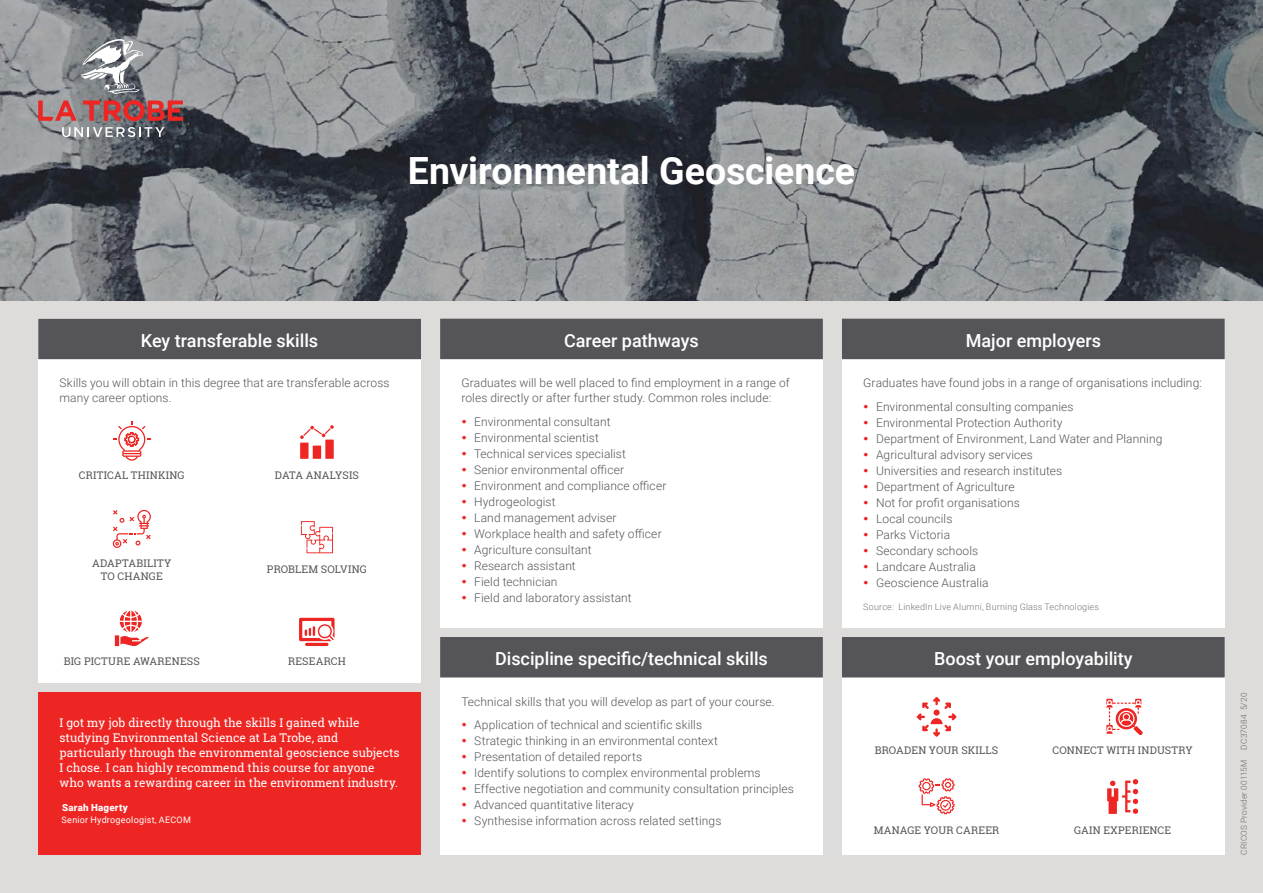
<style>
.page{position:relative;width:1263px;height:893px;background:#fff}
.page>*{position:absolute;margin:0;border:0;box-sizing:border-box;transform-origin:0 0}
.Course_title{font:700 37.5px "Roboto";letter-spacing:-.005em;color:#fff}
.Subheading_1{font:500 18px "Roboto";color:#fff}
.Body{font:300 12px/15px "Roboto";letter-spacing:.01em;color:#555559}
.Testimonial___Body{font:12px/15px "Roboto Slab";color:#fff}
.Proof_point{font:10.5px/12.6px "Roboto Slab";letter-spacing:.015em;color:#555559;text-align:center}
.Proof_point-2{font:10.5px "Roboto Slab";letter-spacing:-.005em;color:#555559}
.Testimonial___Name{font:900 9.75px "Roboto";letter-spacing:.025em;color:#fff}
.Source___Disclaimer{font:300 9px "Roboto";letter-spacing:.02em;color:#75767a}
.Testimonial___Title{font:9px "Roboto";letter-spacing:.025em;color:#fff}
.t1{font:300 8.25px "Roboto";letter-spacing:.025em;color:#69696d}
</style>
<div class="page">
<div style="left:0;top:301px;width:1263px;height:592px;background:#dedcda"></div>
<svg style="left:0;top:0;width:1263px;height:301px;background:#707478"></svg>
<div style="left:38px;top:693px;width:383px;height:162px;background:#ed2623"></div>
<div style="left:440px;top:637px;width:383px;height:218px;background:#fff"></div>
<div style="left:440px;top:637px;width:383px;height:40px;background:#555559"></div>
<div style="left:440px;top:319px;width:383px;height:308px;background:#fff"></div>
<div style="left:440px;top:319px;width:383px;height:40px;background:#555559"></div>
<div style="left:842px;top:319px;width:383px;height:308px;background:#fff"></div>
<div style="left:842px;top:319px;width:383px;height:40px;background:#555559"></div>
<div style="left:38px;top:319px;width:383px;height:364px;background:#fff"></div>
<div style="left:38px;top:319px;width:383px;height:40px;background:#555559"></div>
<svg style="left:38px;top:100px;width:39px;height:21px"></svg>
<svg style="left:83px;top:100px;width:100px;height:21px;background:#ae4b4c"></svg>
<svg style="left:62px;top:127px;width:102px;height:10px"></svg>
<svg style="left:80px;top:38px;width:63px;height:56px"></svg>
<div style="left:842px;top:637px;width:383px;height:218px;background:#fff"></div>
<div style="left:842px;top:637px;width:383px;height:40px;background:#555559"></div>
<svg style="left:1106px;top:699px;width:37px;height:36px"></svg>
<svg style="left:919px;top:778px;width:35px;height:36px"></svg>
<svg style="left:1107px;top:779px;width:31px;height:35px"></svg>
<svg style="left:917px;top:697px;width:39px;height:40px"></svg>
<svg style="left:113px;top:421px;width:37px;height:40px"></svg>
<div style="left:313px;top:446px;width:8px;height:13px;background:#ed2623"></div>
<div style="left:325px;top:440px;width:9px;height:19px;background:#ed2623"></div>
<div style="left:300px;top:443px;width:9px;height:16px;background:#ed2623"></div>
<svg style="left:300px;top:425px;width:34px;height:14px"></svg>
<svg style="left:113px;top:510px;width:38px;height:38px"></svg>
<svg style="left:301px;top:521px;width:32px;height:32px"></svg>
<svg style="left:115px;top:610px;width:34px;height:36px"></svg>
<hr style="left:305px;top:643px;width:23px;height:3px;background:#ed2623;border-radius:2px">
<svg style="left:299px;top:618px;width:36px;height:23px"></svg>
<p class="Course_title" style="left:408px;top:144px;width:449px">Environmental Geoscience</p>
<p class="Subheading_1" style="left:141px;top:328px;width:179px">Key transferable skills</p>
<p class="Body" style="left:60px;top:375px;width:332px">Skills you will obtain in this degree that are transferable across many career options.</p>
<p class="Proof_point" style="left:79px;top:468px;width:107px">CRITICAL THINKING</p>
<p class="Proof_point-2" style="left:275px;top:467px;width:85px">DATA ANALYSIS</p>
<p class="Proof_point" style="left:92px;top:557px;width:81px">ADAPTABILITY<br>TO CHANGE</p>
<p class="Proof_point" style="left:267px;top:562px;width:101px">PROBLEM SOLVING</p>
<p class="Proof_point" style="left:64px;top:655px;width:137px">BIG PICTURE AWARENESS</p>
<p class="Proof_point" style="left:288px;top:655px;width:59px">RESEARCH</p>
<p class="Testimonial___Body" style="left:60px;top:715px;width:342px">I got my job directly through the skills I gained while studying Environmental Science at La Trobe, and particularly through the environmental geoscience subjects I chose. I can highly recommend this course for anyone who wants a rewarding career in the environment industry.</p>
<p class="Testimonial___Name" style="left:62px;top:800px;width:67px">Sarah Hagerty</p>
<p class="Testimonial___Title" style="left:62px;top:813px;width:131px">Senior Hydrogeologist, AECOM</p>
<p class="Subheading_1" style="left:564px;top:328px;width:136px">Career pathways</p>
<p class="Body" style="left:461px;top:375px;width:330px">Graduates will be well placed to find employment in a range of roles directly or after further study. Common roles include:</p>
<p class="Body" style="left:474px;top:414px;width:138px">Environmental consultant</p>
<p class="Body" style="left:474px;top:430px;width:126px">Environmental scientist</p>
<p class="Body" style="left:474px;top:446px;width:153px">Technical services specialist</p>
<p class="Body" style="left:474px;top:462px;width:152px">Senior environmental officer</p>
<p class="Body" style="left:474px;top:478px;width:194px">Environment and compliance officer</p>
<p class="Body" style="left:474px;top:494px;width:83px">Hydrogeologist</p>
<p class="Body" style="left:474px;top:510px;width:144px">Land management adviser</p>
<p class="Body" style="left:474px;top:526px;width:189px">Workplace health and safety officer</p>
<p class="Body" style="left:474px;top:542px;width:119px">Agriculture consultant</p>
<p class="Body" style="left:474px;top:558px;width:103px">Research assistant</p>
<p class="Body" style="left:474px;top:574px;width:85px">Field technician</p>
<p class="Body" style="left:474px;top:590px;width:159px">Field and laboratory assistant</p>
<p class="Subheading_1" style="left:495px;top:646px;width:274px">Discipline specific/technical skills</p>
<p class="Body" style="left:461px;top:693px;width:315px">Technical skills that you will develop as part of your course.</p>
<p class="Body" style="left:474px;top:717px;width:229px">Application of technical and scientific skills</p>
<p class="Body" style="left:474px;top:733px;width:245px">Strategic thinking in an environmental context</p>
<p class="Body" style="left:474px;top:749px;width:170px">Presentation of detailed reports</p>
<p class="Body" style="left:474px;top:765px;width:288px">Identify solutions to complex environmental problems</p>
<p class="Body" style="left:474px;top:781px;width:321px">Effective negotiation and community consultation principles</p>
<p class="Body" style="left:474px;top:797px;width:161px">Advanced quantitative literacy</p>
<p class="Body" style="left:474px;top:813px;width:249px">Synthesise information across related settings</p>
<p class="Subheading_1" style="left:966px;top:328px;width:137px">Major employers</p>
<p class="Body" style="left:863px;top:375px;width:340px">Graduates have found jobs in a range of organisations including:</p>
<p class="Body" style="left:876px;top:399px;width:199px">Environmental consulting companies</p>
<p class="Body" style="left:876px;top:415px;width:188px">Environmental Protection Authority</p>
<p class="Body" style="left:876px;top:431px;width:288px">Department of Environment, Land Water and Planning</p>
<p class="Body" style="left:876px;top:447px;width:158px">Agricultural advisory services</p>
<p class="Body" style="left:876px;top:463px;width:188px">Universities and research institutes</p>
<p class="Body" style="left:876px;top:479px;width:140px">Department of Agriculture</p>
<p class="Body" style="left:876px;top:495px;width:145px">Not for profit organisations</p>
<p class="Body" style="left:876px;top:511px;width:78px">Local councils</p>
<p class="Body" style="left:876px;top:527px;width:76px">Parks Victoria</p>
<p class="Body" style="left:876px;top:543px;width:104px">Secondary schools</p>
<p class="Body" style="left:876px;top:559px;width:101px">Landcare Australia</p>
<p class="Body" style="left:876px;top:575px;width:114px">Geoscience Australia</p>
<p class="Source___Disclaimer" style="left:863px;top:601px;width:237px">Source: LinkedIn Live Alumni, Burning Glass Technologies</p>
<p class="Subheading_1" style="left:934px;top:646px;width:200px">Boost your employability</p>
<p class="Proof_point" style="left:875px;top:744px;width:125px">BROADEN YOUR SKILLS</p>
<p class="Proof_point" style="left:1052px;top:744px;width:142px">CONNECT WITH INDUSTRY</p>
<p class="Proof_point" style="left:874px;top:823px;width:127px">MANAGE YOUR CAREER</p>
<p class="Proof_point" style="left:1074px;top:823px;width:99px">GAIN EXPERIENCE</p>
<p class="t1" style="left:1238px;top:750px;width:58px;rotate:-90deg">DC37084 5/20</p>
<p class="t1" style="left:1238px;top:855px;width:96px;rotate:-90deg">CRICOS Provider 00115M</p>
</div>
